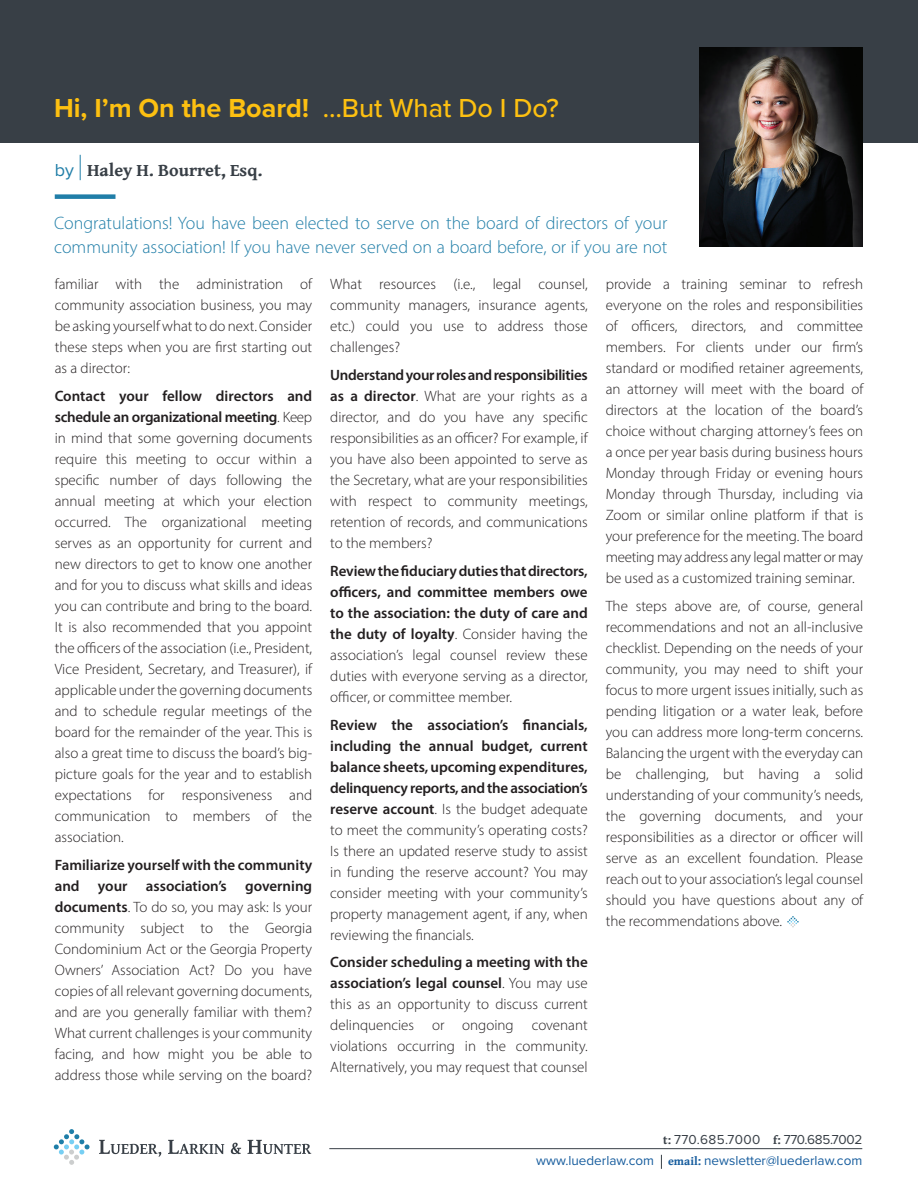
<style>
.page{position:relative;width:918px;height:1188px;background:#fff}
.page>*{position:absolute;margin:0;border:0;box-sizing:border-box;transform-origin:0 0}
.t1{font:700 27px "Proxima Nova";color:#fdc011}
.t2{font:300 18px/24px "Myriad Pro";color:#207ea8}
.t3{font:700 18px "Gentium Book Plus";color:#383f46}
.t4{font:300 15px/21px "Myriad Pro";color:#231f20;text-align:justify}
.t5{font:600 15px/21px "Myriad Pro";color:#231f20;text-align:justify}
.t6{font:13.5px "Proxima Nova";color:#175d9e}
.t7{font:13.5px "Proxima Nova";color:#383f46}
.s1{font-weight:500}
.s2{font-family:"Proxima Nova";font-weight:400;color:#207ea8}
.s3{font-weight:600}
.s4{font-weight:300}
.s5{font-family:"Gentium Book Plus";font-weight:700;font-size:12px}
</style>
<div class="page">
<svg style="left:99px;top:1140px;width:62px;height:17px"></svg>
<svg style="left:168px;top:1140px;width:56px;height:14px"></svg>
<svg style="left:231px;top:1143px;width:10px;height:11px"></svg>
<svg style="left:247px;top:1140px;width:64px;height:14px"></svg>
<svg style="left:54px;top:1129px;width:36px;height:36px"></svg>
<hr style="left:329px;top:1148px;width:533px;height:1px;background:#383f46">
<svg style="left:661px;top:1155px;width:1px;height:14px"></svg>
<div style="left:0;top:0;width:918px;height:143px;background:#383f46"></div>
<div style="left:55px;top:194px;width:61px;height:5px;background:#207ea8"></div>
<svg style="left:80px;top:155px;width:1px;height:25px"></svg>
<img style="left:700px;top:48px;width:162px;height:199px">
<svg style="left:787px;top:916px;width:12px;height:11px"></svg>
<p class="t1" style="left:54px;top:88px;width:507px">Hi, I’m On the Board! <span class="s1">…But What Do I Do?</span></p>
<p class="t3" style="left:55px;top:153px;width:209px"><span class="s2">by</span> Haley H. Bourret, Esq.</p>
<p class="t2" style="left:54px;top:211px;width:615px">Congratulations! You have been elected to serve on the board of directors of your community association! If you have never served on a board before, or if you are not</p>
<p class="t4" style="left:55px;top:274px;width:259px">familiar with the administration of community association business, you may be asking yourself what to do next. Consider these steps when you are first starting out as a director:</p>
<p class="t4" style="left:55px;top:385px;width:259px"><span class="s3">Contact your fellow directors and schedule an organizational meeting</span>. Keep in mind that some governing documents require this meeting to occur within a specific number of days following the annual meeting at which your election occurred. The organizational meeting serves as an opportunity for current and new directors to get to know one another and for you to discuss what skills and ideas you can contribute and bring to the board.<br>It is also recommended that you appoint the officers of the association (i.e., President, Vice President, Secretary, and Treasurer), if applicable under the governing documents and to schedule regular meetings of the board for the remainder of the year. This is also a great time to discuss the board’s big&shy;picture goals for the year and to establish expectations for responsiveness and communication to members of the association.</p>
<p class="t4" style="left:55px;top:854px;width:259px"><span class="s3">Familiarize yourself with the community and your association’s governing documents</span>. To do so, you may ask: Is your community subject to the Georgia Condominium Act or the Georgia Property Owners’ Association Act? Do you have copies of all relevant governing documents, and are you generally familiar with them?<br>What current challenges is your community facing, and how might you be able to address those while serving on the board?</p>
<p class="t4" style="left:330px;top:274px;width:259px">What resources (i.e., legal counsel, community managers, insurance agents, etc.) could you use to address those challenges?</p>
<p class="t4" style="left:330px;top:364px;width:259px"><span class="s3">Understand your roles and responsibilities as a director</span>. What are your rights as a director, and do you have any specific responsibilities as an officer? For example, if you have also been appointed to serve as the Secretary, what are your responsibilities with respect to community meetings, retention of records, and communications to the members?</p>
<p class="t5" style="left:330px;top:560px;width:259px">Review the fiduciary duties that directors, officers, and committee members owe to the association: the duty of care and the duty of loyalty<span class="s4">. Consider having the association’s legal counsel review these duties with everyone serving as a director, officer, or committee member.</span></p>
<p class="t4" style="left:330px;top:714px;width:259px"><span class="s3">Review the association’s financials, including the annual budget, current balance sheets, upcoming expenditures, delinquency reports, and the association’s reserve account</span>. Is the budget adequate to meet the community’s operating costs?<br>Is there an updated reserve study to assist in funding the reserve account? You may consider meeting with your community’s property management agent, if any, when reviewing the financials.</p>
<p class="t4" style="left:330px;top:952px;width:259px"><span class="s3">Consider scheduling a meeting with the association’s legal counsel</span>. You may use this as an opportunity to discuss current delinquencies or ongoing covenant violations occurring in the community.<br>Alternatively, you may request that counsel</p>
<p class="t4" style="left:606px;top:274px;width:259px">provide a training seminar to refresh everyone on the roles and responsibilities of officers, directors, and committee members. For clients under our firm’s standard or modified retainer agreements, an attorney will meet with the board of directors at the location of the board’s choice without charging attorney’s fees on a once per year basis during business hours Monday through Friday or evening hours Monday through Thursday, including via Zoom or similar online platform if that is your preference for the meeting. The board meeting may address any legal matter or may be used as a customized training seminar.</p>
<p class="t4" style="left:606px;top:595px;width:259px">The steps above are, of course, general recommendations and not an all-inclusive checklist. Depending on the needs of your community, you may need to shift your focus to more urgent issues initially, such as pending litigation or a water leak, before you can address more long-term concerns.<br>Balancing the urgent with the everyday can be challenging, but having a solid understanding of your community’s needs, the governing documents, and your responsibilities as a director or officer will serve as an excellent foundation. Please reach out to your association’s legal counsel should you have questions about any of the recommendations above.</p>
<p class="t7" style="left:663px;top:1130px;width:201px"><span class="s5">t:</span> 770.685.7000 <span class="s5">f:</span> 770.685.7002</p>
<p class="t6" style="left:536px;top:1151px;width:328px">www.luederlaw.com <span class="s5">email:</span> newsletter@luederlaw.com</p>
</div>
